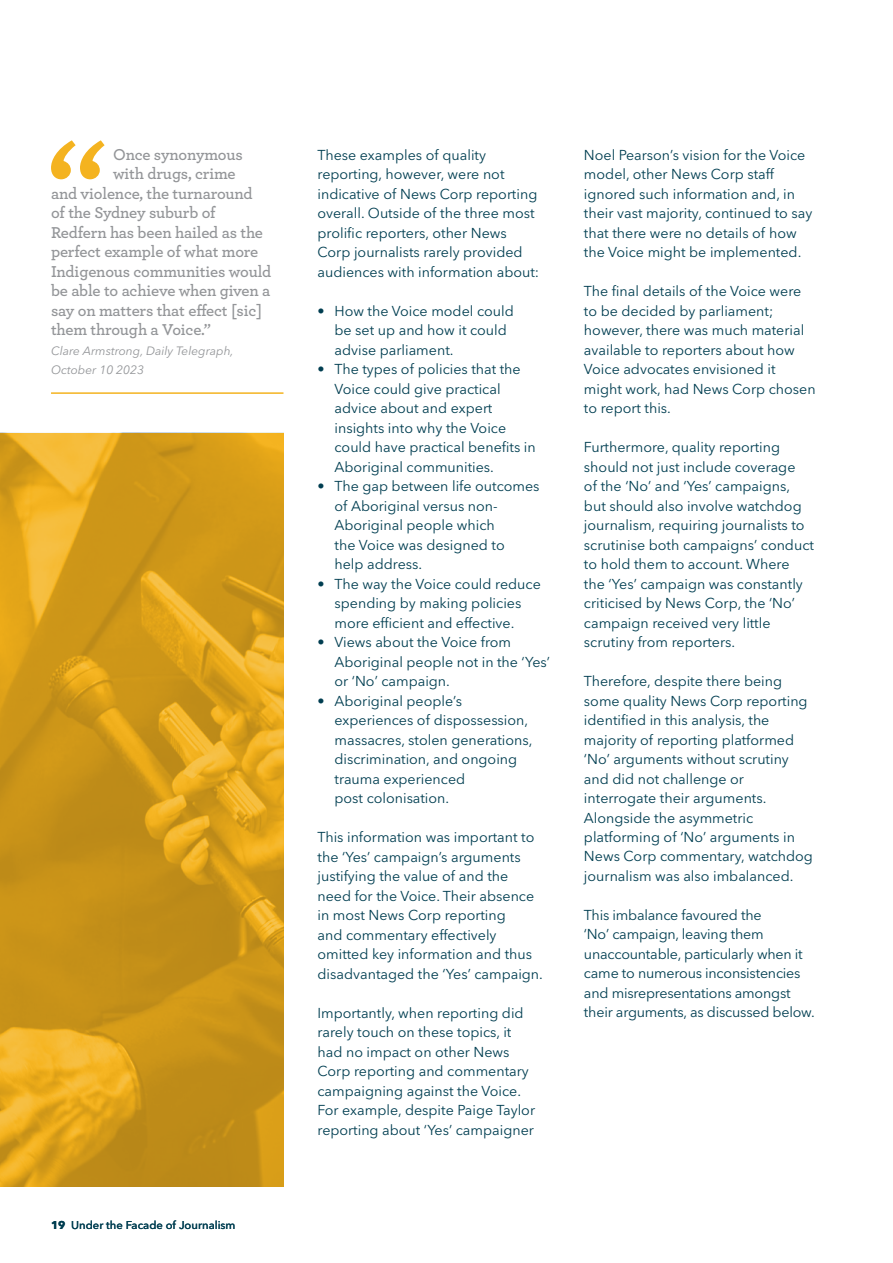
<style>
.page{position:relative;width:893px;height:1263px;background:#fff}
.page>*{position:absolute;margin:0;border:0;box-sizing:border-box;transform-origin:0 0}
.t1{font:600 16.5px "Archer";letter-spacing:-.01em;color:#939598}
.t2{font:14.25px/19.5px "Avenir Next LT Pro";color:#003e51}
.t3{font:italic 12px/19.5px "Avenir Next LT Pro";color:#939598}
.t4{font:500 11.25px "Avenir Next LT Pro";color:#003e51}
.t5{font:700 11.25px "Avenir Next LT Pro";color:#003e51}
</style>
<div class="page">
<img style="left:0;top:433px;width:283px;height:753px">
<hr style="left:51px;top:392px;width:232px;height:2px;background:#f4b320">
<svg style="left:51px;top:140px;width:54px;height:39px"></svg>
<p class="t1" style="left:113px;top:142px;width:131px">Once synonymous</p>
<p class="t1" style="left:113px;top:161px;width:124px">with drugs, crime</p>
<p class="t1" style="left:51px;top:181px;width:203px">and violence, the turnaround</p>
<p class="t1" style="left:51px;top:200px;width:166px">of the Sydney suburb of</p>
<p class="t1" style="left:51px;top:220px;width:214px">Redfern has been hailed as the</p>
<p class="t1" style="left:51px;top:239px;width:209px">perfect example of what more</p>
<p class="t1" style="left:51px;top:259px;width:222px">Indigenous communities would</p>
<p class="t1" style="left:51px;top:278px;width:221px">be able to achieve when given a</p>
<p class="t1" style="left:51px;top:298px;width:213px">say on matters that effect [sic]</p>
<p class="t1" style="left:51px;top:318px;width:161px">them through a Voice.”</p>
<p class="t3" style="left:51px;top:341px;width:184px">Clare Armstrong, Daily Telegraph,<br>October 10 2023</p>
<p class="t5" style="left:51px;top:1218px;width:16px">19</p>
<p class="t4" style="left:71px;top:1218px;width:166px">Under the Facade of Journalism</p>
<p class="t2" style="left:317px;top:145px;width:223px">These examples of quality reporting, however, were not indicative of News Corp reporting overall. Outside of the three most prolific reporters, other News<br>Corp journalists rarely provided audiences with information about:</p>
<p class="t2" style="left:334px;top:301px;width:181px;text-indent:-17px">• How the Voice model could be set up and how it could advise parliament.</p>
<p class="t2" style="left:334px;top:360px;width:203px;text-indent:-17px">• The types of policies that the<br>Voice could give practical advice about and expert insights into why the Voice could have practical benefits in<br>Aboriginal communities.</p>
<p class="t2" style="left:334px;top:477px;width:207px;text-indent:-17px">• The gap between life outcomes of Aboriginal versus non-<br>Aboriginal people which<br>the Voice was designed to<br>help address.</p>
<p class="t2" style="left:334px;top:574px;width:208px;text-indent:-17px">• The way the Voice could reduce spending by making policies more efficient and effective.</p>
<p class="t2" style="left:334px;top:632px;width:217px;text-indent:-17px">• Views about the Voice from<br>Aboriginal people not in the ‘Yes’ or ‘No’ campaign.</p>
<p class="t2" style="left:334px;top:691px;width:200px;text-indent:-17px">• Aboriginal people’s experiences of dispossession, massacres, stolen generations, discrimination, and ongoing trauma experienced<br>post colonisation.</p>
<p class="t2" style="left:317px;top:827px;width:227px">This information was important to the ‘Yes’ campaign’s arguments justifying the value of and the need for the Voice. Their absence in most News Corp reporting<br>and commentary effectively omitted key information and thus disadvantaged the ‘Yes’ campaign.</p>
<p class="t2" style="left:317px;top:1003px;width:219px">Importantly, when reporting did rarely touch on these topics, it had no impact on other News<br>Corp reporting and commentary campaigning against the Voice.<br>For example, despite Paige Taylor reporting about ‘Yes’ campaigner</p>
<p class="t2" style="left:584px;top:145px;width:230px">Noel Pearson’s vision for the Voice model, other News Corp staff ignored such information and, in their vast majority, continued to say that there were no details of how the Voice might be implemented.</p>
<p class="t2" style="left:584px;top:281px;width:233px">The final details of the Voice were to be decided by parliament; however, there was much material available to reporters about how<br>Voice advocates envisioned it might work, had News Corp chosen to report this.</p>
<p class="t2" style="left:584px;top:437px;width:231px">Furthermore, quality reporting should not just include coverage<br>of the ‘No’ and ‘Yes’ campaigns, but should also involve watchdog journalism, requiring journalists to scrutinise both campaigns’ conduct to hold them to account. Where the ‘Yes’ campaign was constantly criticised by News Corp, the ‘No’ campaign received very little scrutiny from reporters.</p>
<p class="t2" style="left:584px;top:671px;width:230px">Therefore, despite there being some quality News Corp reporting identified in this analysis, the majority of reporting platformed ‘No’ arguments without scrutiny and did not challenge or interrogate their arguments.<br>Alongside the asymmetric platforming of ‘No’ arguments in<br>News Corp commentary, watchdog journalism was also imbalanced.</p>
<p class="t2" style="left:584px;top:905px;width:232px">This imbalance favoured the<br>‘No’ campaign, leaving them unaccountable, particularly when it came to numerous inconsistencies and misrepresentations amongst their arguments, as discussed below.</p>
</div>
